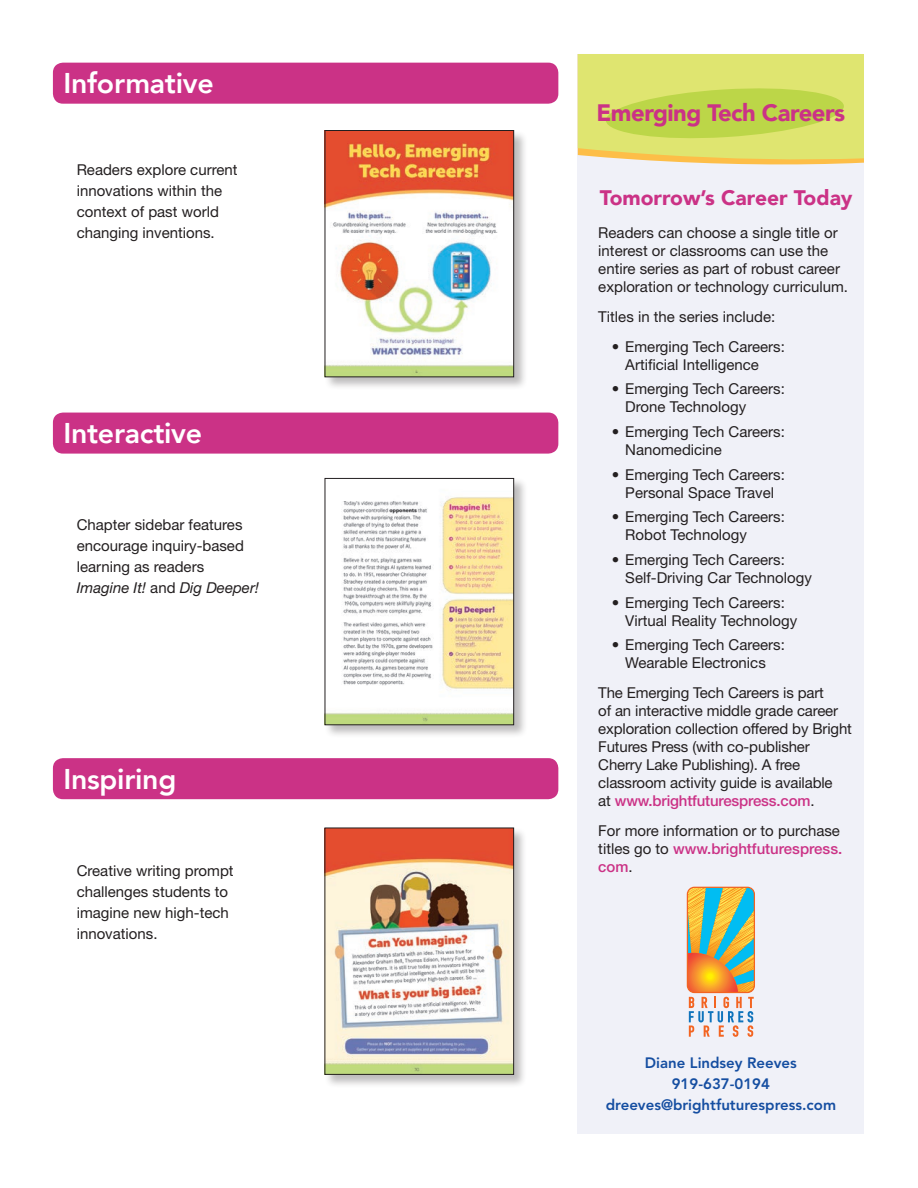
<style>
.page{position:relative;width:918px;height:1188px;background:#fff}
.page>*{position:absolute;margin:0;border:0;box-sizing:border-box;transform-origin:0 0}
.t1{font:800 28.5px "Avenir";letter-spacing:-.01em;color:#fff}
.t2{font:900 23.7px "Avenir";letter-spacing:-.02em;color:#cb3286}
.t3{font:900 21px "Avenir";color:#cb3286}
.t4{font:15px/18px "Helvetica Neue LT Std";color:#231f20}
.t5{font:800 15px/21px "Avenir LT Std";color:#154ea1;text-align:center}
.s1{font-style:italic}
.s2{font-weight:500;color:#cb3286}
</style>
<div class="page">
<div style="left:578px;top:54px;width:286px;height:1080px;background:#f0f1f8"></div>
<div style="left:53px;top:63px;width:505px;height:41px;background:#cb3286;border-radius:10px"></div>
<div style="left:53px;top:413px;width:505px;height:41px;background:#cb3286;border-radius:10px"></div>
<div style="left:53px;top:758px;width:505px;height:41px;background:#cb3286;border-radius:10px"></div>
<div style="left:324px;top:130px;width:204px;height:261px;background:#231f20;opacity:.3"></div>
<img style="left:327px;top:132px;width:185px;height:243px">
<div style="left:325px;top:130px;width:189px;height:247px;border:1px solid #231f20"></div>
<div style="left:324px;top:478px;width:204px;height:260px;background:#231f20;opacity:.3"></div>
<img style="left:327px;top:480px;width:185px;height:243px">
<div style="left:325px;top:478px;width:189px;height:247px;border:1px solid #231f20"></div>
<div style="left:324px;top:827px;width:204px;height:261px;background:#231f20;opacity:.3"></div>
<img style="left:327px;top:830px;width:185px;height:243px">
<div style="left:325px;top:828px;width:189px;height:247px;border:1px solid #231f20"></div>
<svg style="left:687px;top:887px;width:68px;height:150px"></svg>
<svg style="left:578px;top:54px;width:286px;height:111px;background:#d7df66"></svg>
<h1 class="t1" style="left:63px;top:61px;width:152px">Informative</h1>
<p class="t4" style="left:77px;top:159px;width:162px;line-height:21px">Readers explore current innovations within the context of past world changing inventions.</p>
<h1 class="t1" style="left:63px;top:411px;width:140px">Interactive</h1>
<p class="t4" style="left:77px;top:514px;width:184px;line-height:21px">Chapter sidebar features encourage inquiry-based learning as readers<br><span class="s1">Imagine It!</span> and <span class="s1">Dig Deeper!</span></p>
<h1 class="t1" style="left:63px;top:757px;width:114px">Inspiring</h1>
<p class="t4" style="left:77px;top:860px;width:158px;line-height:21px">Creative writing prompt challenges students to imagine new high-tech innovations.</p>
<h2 class="t2" style="left:597px;top:92px;width:250px">Emerging Tech Careers</h2>
<h3 class="t3" style="left:600px;top:179px;width:254px">Tomorrow’s Career Today</h3>
<p class="t4" style="left:598px;top:223px;width:251px">Readers can choose a single title or interest or classrooms can use the entire series as part of robust career exploration or technology curriculum.</p>
<p class="t4" style="left:598px;top:307px;width:178px">Titles in the series include:</p>
<p class="t4" style="left:625px;top:337px;width:161px;text-indent:-14px">• Emerging Tech Careers:<br>Artificial Intelligence</p>
<p class="t4" style="left:625px;top:380px;width:161px;text-indent:-14px">• Emerging Tech Careers:<br>Drone Technology</p>
<p class="t4" style="left:625px;top:422px;width:161px;text-indent:-14px">• Emerging Tech Careers:<br>Nanomedicine</p>
<p class="t4" style="left:612px;top:465px;width:175px;text-align:center">• Emerging Tech Careers:<br>Personal Space Travel</p>
<p class="t4" style="left:625px;top:508px;width:161px;text-indent:-14px">• Emerging Tech Careers:<br>Robot Technology</p>
<p class="t4" style="left:625px;top:551px;width:188px;text-indent:-14px">• Emerging Tech Careers:<br>Self-Driving Car Technology</p>
<p class="t4" style="left:625px;top:593px;width:173px;text-indent:-14px">• Emerging Tech Careers:<br>Virtual Reality Technology</p>
<p class="t4" style="left:612px;top:636px;width:175px;text-align:center">• Emerging Tech Careers:<br>Wearable Electronics</p>
<p class="t4" style="left:598px;top:684px;width:255px">The Emerging Tech Careers is part<br>of an interactive middle grade career exploration collection offered by Bright Futures Press (with co-publisher Cherry Lake Publishing). A free classroom activity guide is available<br>at <span class="s2">www.brightfuturespress.com</span>.</p>
<p class="t4" style="left:598px;top:822px;width:245px">For more information or to purchase titles go to <span class="s2">www.brightfuturespress. com</span>.</p>
<p class="t5" style="left:606px;top:1052px;width:232px">Diane Lindsey Reeves<br>919-637-0194 dreeves@brightfuturespress.com</p>
</div>
